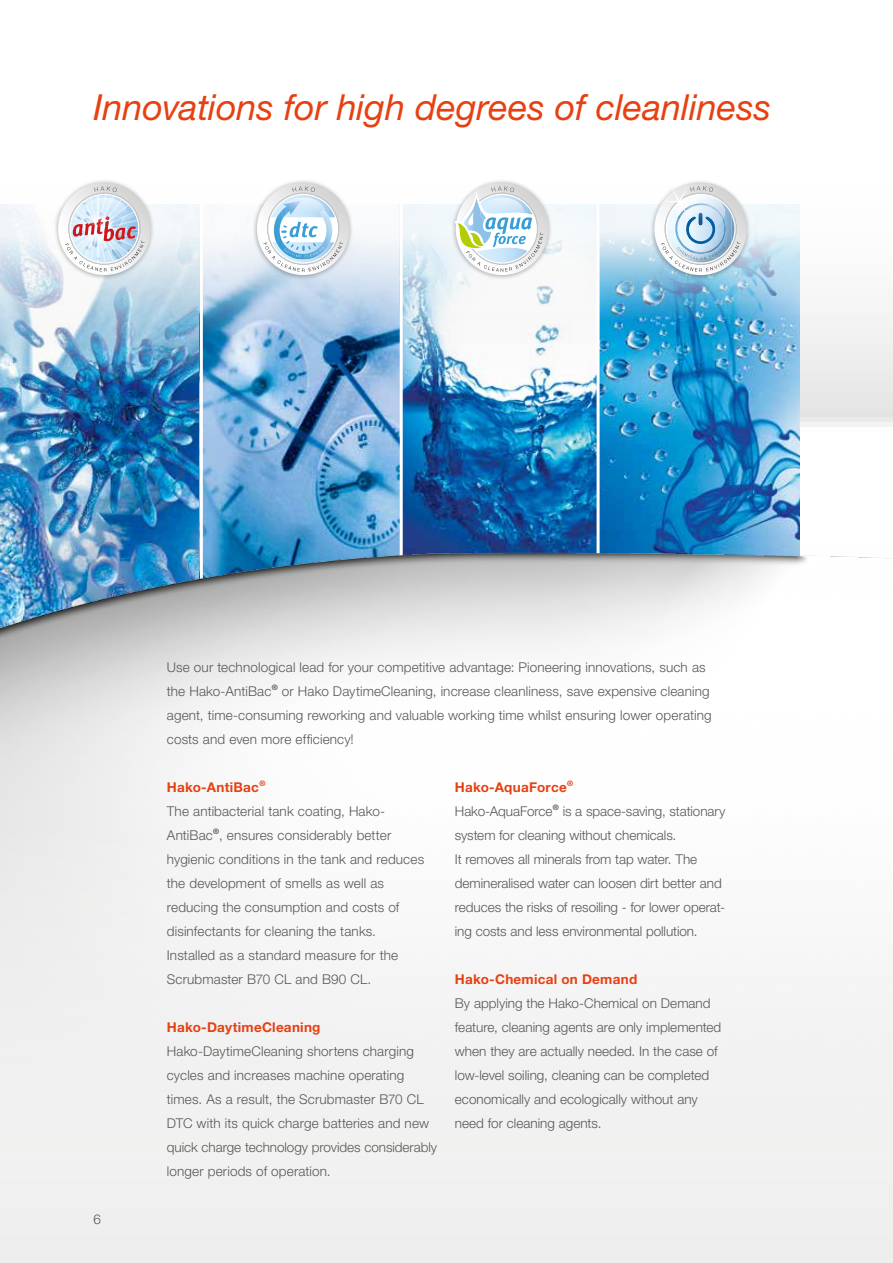
<style>
.page{position:relative;width:893px;height:1263px;background:#fff}
.page>*{position:absolute;margin:0;border:0;box-sizing:border-box;transform-origin:0 0}
.t1{font:italic 36px "Helvetica Neue LT Std";color:#e74011}
.t2{font:300 13.5px/24px "Helvetica Neue LT Std";letter-spacing:.005em;color:#575756}
.t3{font:700 13.5px "Helvetica Neue LT Std";letter-spacing:.02em;color:#e74011}
.s1{font-weight:700;color:#e74011}
</style>
<div class="page">
<img style="left:0;top:204px;width:597px;height:315px">
<img style="left:600px;top:204px;width:199px;height:315px">
<hr style="left:200px;top:204px;width:3px;height:432px;background:#fff">
<hr style="left:400px;top:204px;width:3px;height:432px;background:#fff">
<img style="left:0;top:519px;width:893px;height:744px">
<div style="left:54px;top:179px;width:101px;height:101px;background:#000;opacity:.3"></div>
<img style="left:58px;top:182px;width:93px;height:93px">
<svg style="left:65px;top:186px;width:80px;height:86px"></svg>
<div style="left:252px;top:179px;width:102px;height:101px;background:#000;opacity:.3"></div>
<img style="left:257px;top:182px;width:93px;height:93px">
<svg style="left:263px;top:186px;width:80px;height:86px"></svg>
<div style="left:450px;top:179px;width:103px;height:101px;background:#000;opacity:.3"></div>
<img style="left:456px;top:182px;width:92px;height:93px">
<svg style="left:454px;top:186px;width:89px;height:86px"></svg>
<div style="left:650px;top:179px;width:101px;height:101px;background:#000;opacity:.3"></div>
<img style="left:654px;top:182px;width:93px;height:93px">
<svg style="left:661px;top:186px;width:79px;height:86px"></svg>
<h1 class="t1" style="left:94px;top:86px;width:679px">Innovations for high degrees of cleanliness</h1>
<p class="t2" style="left:94px;top:1207px;width:9px">6</p>
<p class="t2" style="left:167px;top:655px;width:546px">Use our technological lead for your competitive advantage: Pioneering innovations, such as the Hako-AntiBac<sup>®</sup> or Hako DaytimeCleaning, increase cleanliness, save expensive cleaning agent, time-consuming reworking and valuable working time whilst ensuring lower operating costs and even more efficiency!</p>
<p class="t2" style="left:167px;top:775px;width:259px"><span class="s1">Hako-AntiBac</span><sup>®<br></sup>The antibacterial tank coating, Hako-AntiBac<sup>®</sup>, ensures considerably better hygienic conditions in the tank and reduces the development of smells as well as reducing the consumption and costs of disinfectants for cleaning the tanks.<br>Installed as a standard measure for the Scrubmaster B70 CL and B90 CL.</p>
<p class="t3" style="left:167px;top:1019px;width:155px">Hako-DaytimeCleaning</p>
<p class="t2" style="left:167px;top:1039px;width:272px">Hako-DaytimeCleaning shortens charging cycles and increases machine operating times. As a result, the Scrubmaster B70 CL DTC with its quick charge batteries and new quick charge technology provides considerably longer periods of operation.</p>
<p class="t2" style="left:455px;top:775px;width:272px"><span class="s1">Hako-AquaForce</span><sup>®<br></sup>Hako-AquaForce<sup>®</sup> is a space-saving, stationary system for cleaning without chemicals.<br>It removes all minerals from tap water. The demineralised water can loosen dirt better and reduces the risks of resoiling - for lower operat&shy;ing costs and less environmental pollution.</p>
<p class="t3" style="left:455px;top:971px;width:184px">Hako-Chemical on Demand</p>
<p class="t2" style="left:455px;top:991px;width:268px">By applying the Hako-Chemical on Demand feature, cleaning agents are only implemented when they are actually needed. In the case of low-level soiling, cleaning can be completed economically and ecologically without any need for cleaning agents.</p>
</div>
